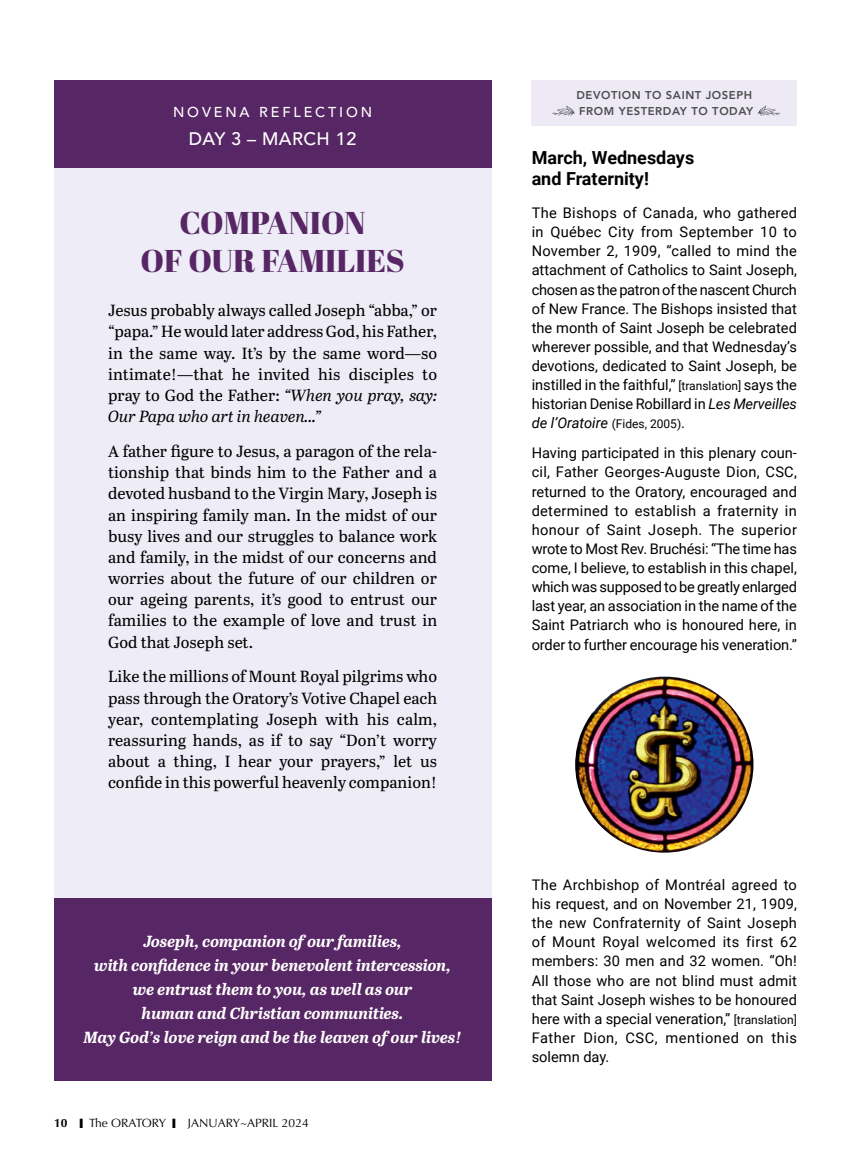
<style>
.page{position:relative;width:851px;height:1161px;background:#fff}
.page>*{position:absolute;margin:0;border:0;box-sizing:border-box;transform-origin:0 0}
.t1{font:31.5px/37.8px "Abril Fatface";color:#572664;text-align:center}
.t2{font:700 18px/21.6px "Roboto";color:#000}
.t3{font:500 18px "Avenir LT Std";letter-spacing:.025em;color:#fff}
.t4{font:16.2px/21.1px "Abril Text";color:#000;text-align:justify}
.t5{font:italic 700 16.2px/24px "Abril Text";color:#fff;text-align:center}
.t6{font:14.7px/19.2px "Roboto";color:#000;text-align:justify}
.t7{font:500 14.25px "Avenir LT Std";letter-spacing:.2em;color:#fff}
.t8{font:12px "Optima";color:#000}
.t9{font:800 11.25px/15.8px "Avenir LT Std";letter-spacing:.05em;color:#4d4d4f}
.s1{font-style:italic}
.s2{font-weight:700}
.s3{font-size:12px}
</style>
<div class="page">
<div style="left:54px;top:119px;width:437px;height:962px;background:#eeecf6"></div>
<div style="left:54px;top:899px;width:437px;height:182px;background:#572664"></div>
<div style="left:54px;top:80px;width:437px;height:88px;background:#572664"></div>
<div style="left:531px;top:80px;width:265px;height:45px;background:#edeaf5"></div>
<svg style="left:552px;top:106px;width:22px;height:10px"></svg>
<svg style="left:757px;top:106px;width:23px;height:10px"></svg>
<img style="left:575px;top:677px;width:178px;height:176px">
<p class="t7" style="left:173px;top:103px;width:200px">NOVENA REFLECTION</p>
<p class="t3" style="left:189px;top:128px;width:169px">DAY 3 – MARCH 12</p>
<h1 class="t1" style="left:140px;top:203px;width:266px">COMPANION<br>OF OUR FAMILIES</h1>
<p class="t4" style="left:108px;top:299px;width:331px">Jesus probably always called Joseph “abba,” or “papa.” He would later address God, his Father, in the same way. It’s by the same word—so intimate!—that he invited his disciples to pray to God the Father: <span class="s1">“When you pray, say:<br>Our Papa who art in heaven...”</span></p>
<p class="t4" style="left:108px;top:440px;width:330px">A father figure to Jesus, a paragon of the rela&shy;tionship that binds him to the Father and a devoted husband to the Virgin Mary, Joseph is an inspiring family man. In the midst of our busy lives and our struggles to balance work and family, in the midst of our concerns and worries about the future of our children or our ageing parents, it’s good to entrust our families to the example of love and trust in God that Joseph set.</p>
<p class="t4" style="left:108px;top:665px;width:330px">Like the millions of Mount Royal pilgrims who pass through the Oratory’s Votive Chapel each year, contemplating Joseph with his calm, reassuring hands, as if to say “Don’t worry about a thing, I hear your prayers,” let us confide in this powerful heavenly companion!</p>
<p class="t5" style="left:84px;top:929px;width:379px">Joseph, companion of our families,<br>with confidence in your benevolent intercession, we entrust them to you, as well as our<br>human and Christian communities.<br>May God’s love reign and be the leaven of our lives!</p>
<p class="t8" style="left:54px;top:1116px;width:256px"><span class="s2">10</span> ❙ The ORATORY ❙ JANUARY~APRIL 2024</p>
<p class="t9" style="left:576px;top:88px;width:178px">DEVOTION TO SAINT JOSEPH<br>FROM YESTERDAY TO TODAY</p>
<p class="t2" style="left:531px;top:146px;width:164px">March, Wednesdays and Fraternity!</p>
<p class="t6" style="left:531px;top:203px;width:267px">The Bishops of Canada, who gathered in Québec City from September 10 to November 2, 1909, “called to mind the attachment of Catholics to Saint Joseph, chosen as the patron of the nascent Church of New France. The Bishops insisted that the month of Saint Joseph be celebrated wherever possible, and that Wednesday’s devotions, dedicated to Saint Joseph, be instilled in the faithful,” <span class="s3">[translation]</span> says the historian Denise Robillard in <span class="s1">Les Merveilles de l’Oratoire</span> <span class="s3">(Fides, 2005)</span>.</p>
<p class="t6" style="left:531px;top:443px;width:267px">Having participated in this plenary coun&shy;cil, Father Georges-Auguste Dion, CSC, returned to the Oratory, encouraged and determined to establish a fraternity in honour of Saint Joseph. The superior wrote to Most Rev. Bruchési: “The time has come, I believe, to establish in this chapel, which was supposed to be greatly enlarged last year, an association in the name of the Saint Patriarch who is honoured here, in order to further encourage his veneration.”</p>
<p class="t6" style="left:531px;top:875px;width:267px">The Archbishop of Montréal agreed to his request, and on November 21, 1909, the new Confraternity of Saint Joseph of Mount Royal welcomed its first 62 members: 30 men and 32 women. “Oh!<br>All those who are not blind must admit that Saint Joseph wishes to be honoured here with a special veneration,” <span class="s3">[translation] </span>Father Dion, CSC, mentioned on this solemn day.</p>
</div>
